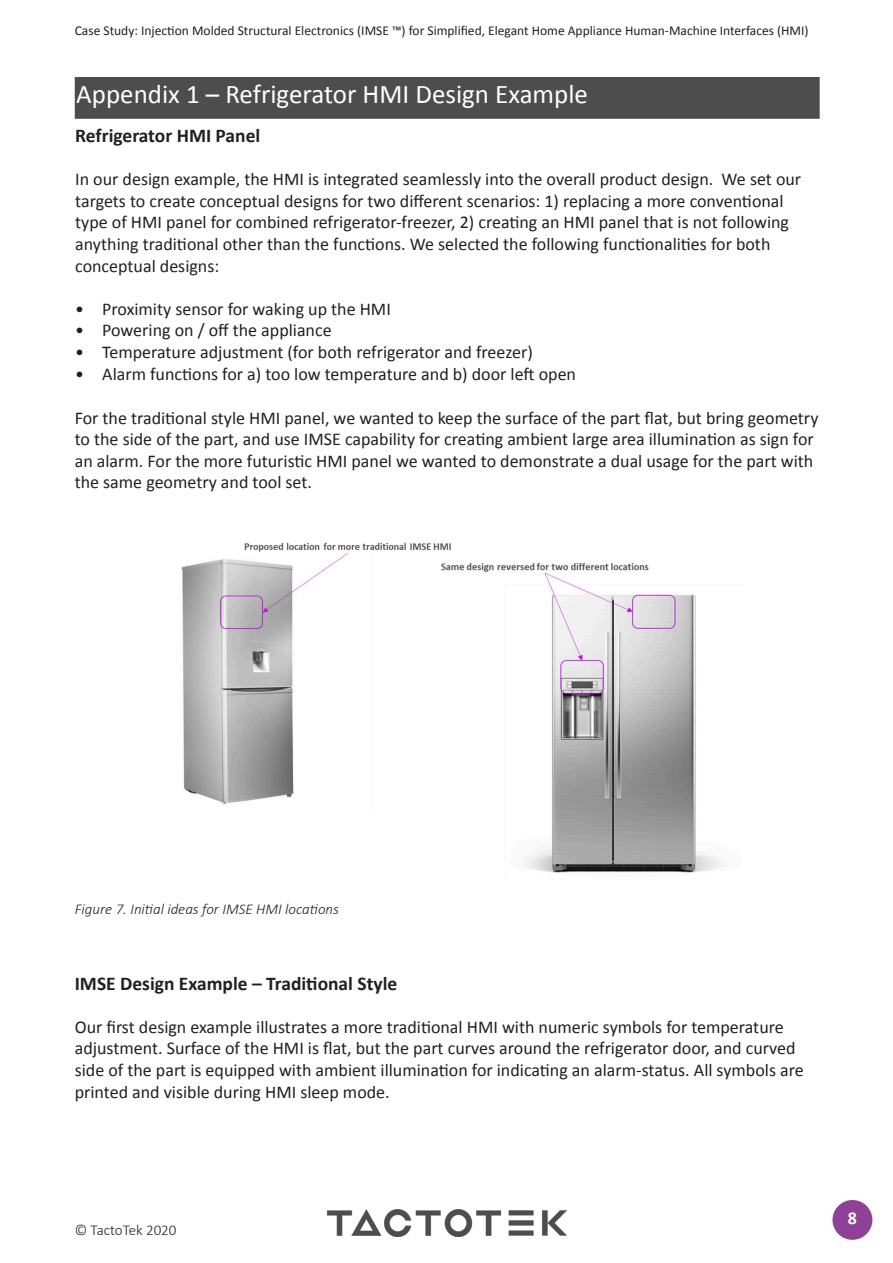
<style>
.page{position:relative;width:893px;height:1263px;background:#fff}
.page>*{position:absolute;margin:0;border:0;box-sizing:border-box;transform-origin:0 0}
.t1{font:27px "Calibri";color:#fff}
.t2{font:700 19.5px "Calibri";color:#231f20}
.t3{font:18px/21.6px "Calibri";color:#231f20}
.t4{font:700 18px "Calibri";color:#fff}
.t5{font:italic 300 15px "Calibri";color:#231f20}
.t6{font:300 15px "Calibri";color:#231f20}
.t7{font:13.5px "Calibri";color:#231f20}
</style>
<div class="page">
<img style="left:327px;top:1209px;width:240px;height:28px">
<div style="left:832px;top:1200px;width:40px;height:40px;background:#8f4198;border-radius:50%"></div>
<div style="left:76px;top:78px;width:743px;height:40px;background:#4d4d4d"></div>
<div style="left:75px;top:77px;width:745px;height:42px;border:2px solid #4d4d4d"></div>
<img style="left:181px;top:542px;width:539px;height:331px">
<p class="t7" style="left:75px;top:21px;width:735px">Case Study: Injection Molded Structural Electronics (IMSE ™) for Simplified, Elegant Home Appliance Human-Machine Interfaces (HMI)</p>
<p class="t1" style="left:76px;top:76px;width:513px">Appendix 1 – Refrigerator HMI Design Example</p>
<p class="t2" style="left:75px;top:122px;width:187px">Refrigerator HMI Panel</p>
<p class="t3" style="left:75px;top:168px;width:727px">In our design example, the HMI is integrated seamlessly into the overall product design. We set our targets to create conceptual designs for two different scenarios: 1) replacing a more conventional type of HMI panel for combined refrigerator-freezer, 2) creating an HMI panel that is not following anything traditional other than the functions. We selected the following functionalities for both conceptual designs:</p>
<p class="t3" style="left:75px;top:298px;width:317px">• Proximity sensor for waking up the HMI</p>
<p class="t3" style="left:75px;top:319px;width:258px">• Powering on / off the appliance</p>
<p class="t3" style="left:75px;top:341px;width:459px">• Temperature adjustment (for both refrigerator and freezer)</p>
<p class="t3" style="left:75px;top:362px;width:502px">• Alarm functions for a) too low temperature and b) door left open</p>
<p class="t3" style="left:75px;top:406px;width:745px">For the traditional style HMI panel, we wanted to keep the surface of the part flat, but bring geometry to the side of the part, and use IMSE capability for creating ambient large area illumination as sign for an alarm. For the more futuristic HMI panel we wanted to demonstrate a dual usage for the part with the same geometry and tool set.</p>
<p class="t5" style="left:75px;top:900px;width:266px">Figure 7. Initial ideas for IMSE HMI locations</p>
<p class="t2" style="left:75px;top:969px;width:324px">IMSE Design Example – Traditional Style</p>
<p class="t3" style="left:75px;top:1015px;width:730px">Our first design example illustrates a more traditional HMI with numeric symbols for temperature adjustment. Surface of the HMI is flat, but the part curves around the refrigerator door, and curved side of the part is equipped with ambient illumination for indicating an alarm-status. All symbols are printed and visible during HMI sleep mode.</p>
<p class="t6" style="left:75px;top:1221px;width:103px">© TactoTek 2020</p>
<p class="t4" style="left:848px;top:1205px;width:11px">8</p>
</div>
